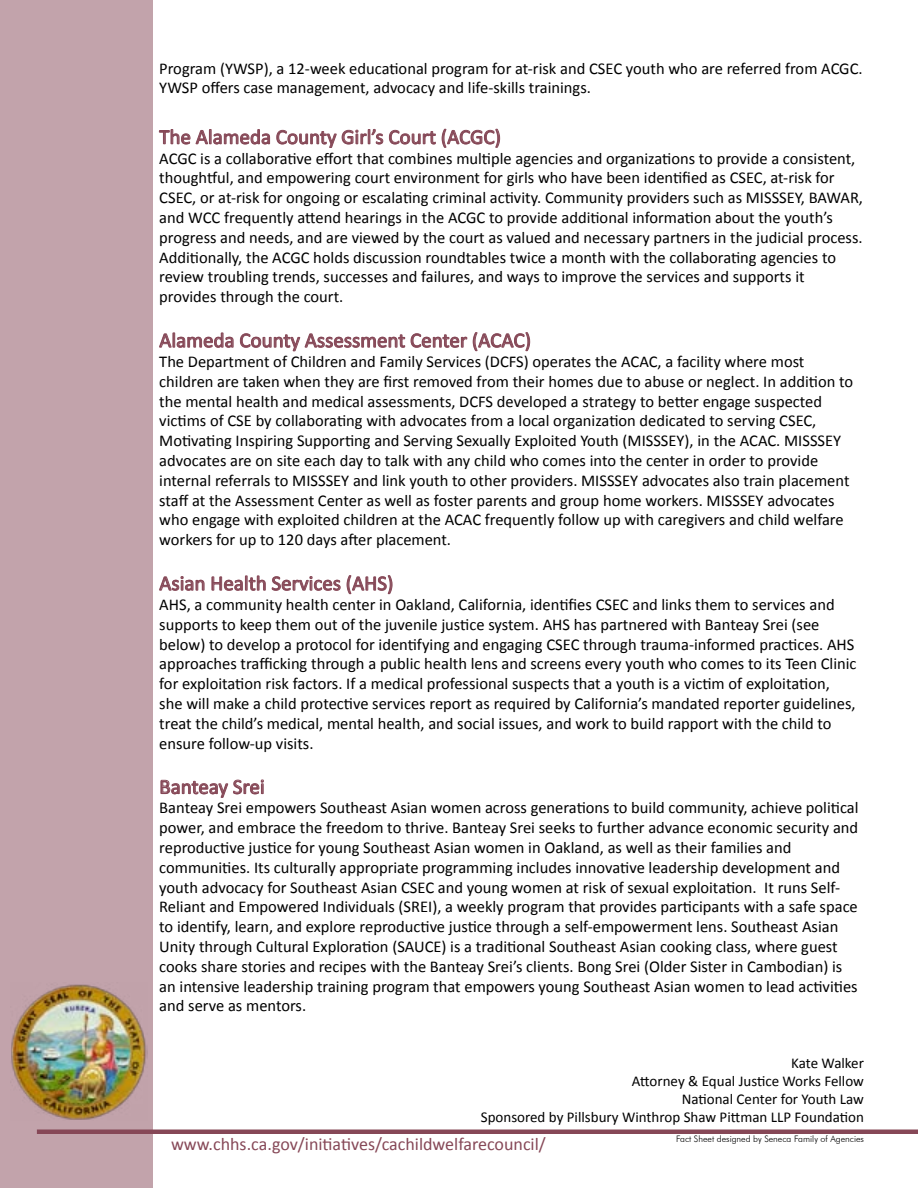
<style>
.page{position:relative;width:918px;height:1188px;background:#fff}
.page>*{position:absolute;margin:0;border:0;box-sizing:border-box;transform-origin:0 0}
.t1{font:21px "Calibri";color:#864857}
.t2{font:18px "Calibri";color:#864857}
.t3{font:16.5px/19.8px "Calibri";color:#000}
.t4{font:15px/18px "Calibri";color:#000;text-align:right}
.t5{font:300 9px "Futura BT";color:#000}
</style>
<div class="page">
<div style="left:0;top:0;width:153px;height:1188px;background:#c2a3ab"></div>
<svg style="left:159px;top:129px;width:111px;height:16px"></svg>
<svg style="left:276px;top:128px;width:224px;height:20px"></svg>
<svg style="left:159px;top:332px;width:75px;height:16px"></svg>
<svg style="left:240px;top:332px;width:290px;height:20px"></svg>
<svg style="left:159px;top:576px;width:46px;height:15px"></svg>
<svg style="left:211px;top:575px;width:55px;height:16px"></svg>
<svg style="left:272px;top:575px;width:121px;height:20px"></svg>
<svg style="left:160px;top:779px;width:104px;height:19px"></svg>
<img style="left:11px;top:984px;width:136px;height:136px">
<hr style="left:37px;top:1130px;width:881px;height:4px;background:#864857">
<p class="t3" style="left:159px;top:58px;width:705px">Program (YWSP), a 12-week educational program for at-risk and CSEC youth who are referred from ACGC.<br>YWSP offers case management, advocacy and life-skills trainings.</p>
<p class="t1" style="left:159px;top:124px;width:343px">The Alameda County Girl’s Court (ACGC)</p>
<p class="t3" style="left:159px;top:148px;width:705px">ACGC is a collaborative effort that combines multiple agencies and organizations to provide a consistent, thoughtful, and empowering court environment for girls who have been identified as CSEC, at-risk for CSEC, or at-risk for ongoing or escalating criminal activity. Community providers such as MISSSEY, BAWAR, and WCC frequently attend hearings in the ACGC to provide additional information about the youth’s progress and needs, and are viewed by the court as valued and necessary partners in the judicial process.<br>Additionally, the ACGC holds discussion roundtables twice a month with the collaborating agencies to review troubling trends, successes and failures, and ways to improve the services and supports it provides through the court.</p>
<p class="t1" style="left:159px;top:327px;width:373px">Alameda County Assessment Center (ACAC)</p>
<p class="t3" style="left:159px;top:352px;width:695px">The Department of Children and Family Services (DCFS) operates the ACAC, a facility where most children are taken when they are first removed from their homes due to abuse or neglect. In addition to the mental health and medical assessments, DCFS developed a strategy to better engage suspected victims of CSE by collaborating with advocates from a local organization dedicated to serving CSEC, Motivating Inspiring Supporting and Serving Sexually Exploited Youth (MISSSEY), in the ACAC. MISSSEY advocates are on site each day to talk with any child who comes into the center in order to provide internal referrals to MISSSEY and link youth to other providers. MISSSEY advocates also train placement staff at the Assessment Center as well as foster parents and group home workers. MISSSEY advocates who engage with exploited children at the ACAC frequently follow up with caregivers and child welfare workers for up to 120 days after placement.</p>
<p class="t1" style="left:159px;top:570px;width:236px">Asian Health Services (AHS)</p>
<p class="t3" style="left:159px;top:595px;width:699px">AHS, a community health center in Oakland, California, identifies CSEC and links them to services and supports to keep them out of the juvenile justice system. AHS has partnered with Banteay Srei (see below) to develop a protocol for identifying and engaging CSEC through trauma-informed practices. AHS approaches trafficking through a public health lens and screens every youth who comes to its Teen Clinic for exploitation risk factors. If a medical professional suspects that a youth is a victim of exploitation, she will make a child protective services report as required by California’s mandated reporter guidelines, treat the child’s medical, mental health, and social issues, and work to build rapport with the child to ensure follow-up visits.</p>
<p class="t1" style="left:159px;top:773px;width:107px">Banteay Srei</p>
<p class="t3" style="left:159px;top:798px;width:701px">Banteay Srei empowers Southeast Asian women across generations to build community, achieve political power, and embrace the freedom to thrive. Banteay Srei seeks to further advance economic security and reproductive justice for young Southeast Asian women in Oakland, as well as their families and communities. Its culturally appropriate programming includes innovative leadership development and youth advocacy for Southeast Asian CSEC and young women at risk of sexual exploitation. It runs Self-Reliant and Empowered Individuals (SREI), a weekly program that provides participants with a safe space to identify, learn, and explore reproductive justice through a self-empowerment lens. Southeast Asian Unity through Cultural Exploration (SAUCE) is a traditional Southeast Asian cooking class, where guest cooks share stories and recipes with the Banteay Srei’s clients. Bong Srei (Older Sister in Cambodian) is an intensive leadership training program that empowers young Southeast Asian women to lead activities and serve as mentors.</p>
<p class="t4" style="left:481px;top:1054px;width:385px">Kate Walker<br>Attorney &amp; Equal Justice Works Fellow<br>National Center for Youth Law<br>Sponsored by Pillsbury Winthrop Shaw Pittman LLP Foundation</p>
<p class="t2" style="left:171px;top:1133px;width:376px">www.chhs.ca.gov/initiatives/cachildwelfarecouncil/</p>
<p class="t5" style="left:676px;top:1133px;width:189px">Fact Sheet designed by Seneca Family of Agencies</p>
</div>
